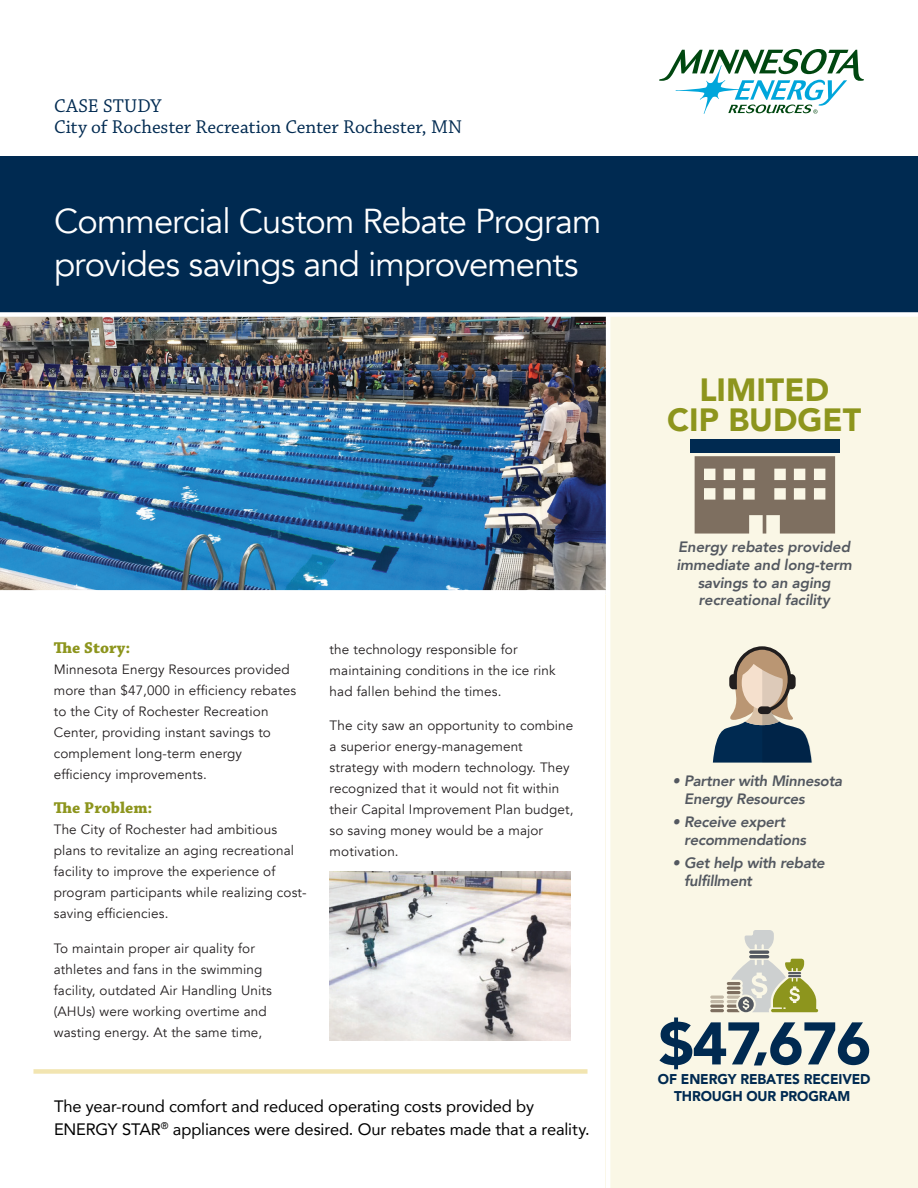
<style>
.page{position:relative;width:918px;height:1188px;background:#fff}
.page>*{position:absolute;margin:0;border:0;box-sizing:border-box;transform-origin:0 0}
.t1{font:900 59.4px "Avenir";color:#002a51}
.t2{font:34.5px/43.5px "Avenir";letter-spacing:-.025em;color:#fff}
.t3{font:900 32.1px/30.6px "Avenir";color:#8d951d;text-align:center}
.t4{font:19.5px "Chaparral Pro";color:#002a51}
.t5{font:16.5px/22.5px "Avenir";letter-spacing:-.005em;color:#000}
.t6{font:700 16.5px "Chaparral Pro";color:#8d951d}
.t7{font:italic 800 15px/18px "Avenir";letter-spacing:-.02em;color:#535860}
.t8{font:900 14.1px/17.7px "Avenir";letter-spacing:-.01em;color:#002a51;text-align:center;scale:.96 1}
.t9{font:13.5px/21px "Avenir";letter-spacing:.01em;color:#231f20}
.s1{font-size:46.35px}
</style>
<div class="page">
<div style="left:606px;top:314px;width:312px;height:874px;background:#faf7e6"></div>
<img style="left:0;top:317px;width:606px;height:273px">
<div style="left:0;top:156px;width:918px;height:159px;background:#002a51"></div>
<svg style="left:659px;top:49px;width:205px;height:65px"></svg>
<div style="left:0;top:312px;width:918px;height:5px;background:#fff"></div>
<div style="left:33px;top:1069px;width:555px;height:5px;background:#f2e5b1"></div>
<hr style="left:606px;top:316px;width:4px;height:872px;background:#fff">
<hr style="left:749px;top:955px;width:20px;height:3px;background:#535860;border-radius:2px">
<svg style="left:749px;top:950px;width:20px;height:4px"></svg>
<svg style="left:745px;top:930px;width:29px;height:19px"></svg>
<hr style="left:710px;top:996px;width:14px;height:3px;background:#c2b8a6;border-radius:2px">
<hr style="left:710px;top:1000px;width:14px;height:3px;background:#c2b8a6;border-radius:2px">
<hr style="left:710px;top:1005px;width:14px;height:3px;background:#7e6f60;border-radius:2px">
<hr style="left:710px;top:1009px;width:14px;height:3px;background:#7e6f60;border-radius:2px">
<svg style="left:727px;top:959px;width:91px;height:53px"></svg>
<div style="left:690px;top:439px;width:150px;height:13px;background:#002a51"></div>
<svg style="left:695px;top:456px;width:140px;height:78px"></svg>
<svg style="left:713px;top:646px;width:99px;height:117px"></svg>
<img style="left:330px;top:872px;width:241px;height:169px">
<p class="t4" style="left:54px;top:95px;width:109px">CASE STUDY</p>
<p class="t4" style="left:54px;top:116px;width:410px">City of Rochester Recreation Center Rochester, MN</p>
<p class="t2" style="left:54px;top:200px;width:549px">Commercial Custom Rebate Program provides savings and improvements</p>
<p class="t6" style="left:54px;top:638px;width:78px">The Story:</p>
<p class="t9" style="left:54px;top:659px;width:244px">Minnesota Energy Resources provided more than $47,000 in efficiency rebates to the City of Rochester Recreation Center, providing instant savings to complement long-term energy efficiency improvements.</p>
<p class="t6" style="left:54px;top:798px;width:100px">The Problem:</p>
<p class="t9" style="left:54px;top:819px;width:254px">The City of Rochester had ambitious plans to revitalize an aging recreational facility to improve the experience of program participants while realizing cost&shy;saving efficiencies.</p>
<p class="t9" style="left:54px;top:938px;width:220px">To maintain proper air quality for athletes and fans in the swimming facility, outdated Air Handling Units (AHUs) were working overtime and wasting energy. At the same time,</p>
<p class="t9" style="left:330px;top:639px;width:227px">the technology responsible for maintaining conditions in the ice rink had fallen behind the times.</p>
<p class="t9" style="left:330px;top:716px;width:246px">The city saw an opportunity to combine a superior energy-management strategy with modern technology. They recognized that it would not fit within their Capital Improvement Plan budget, so saving money would be a major motivation.</p>
<p class="t5" style="left:54px;top:1095px;width:537px">The year-round comfort and reduced operating costs provided by<br>ENERGY STAR<sup>®</sup> appliances were desired. Our rebates made that a reality.</p>
<p class="t3" style="left:667px;top:373px;width:195px">LIMITED<br>CIP BUDGET</p>
<p class="t7" style="left:676px;top:537px;width:177px;text-align:center">Energy rebates provided immediate and long-term savings to an aging recreational facility</p>
<p class="t7" style="left:684px;top:772px;width:160px;text-indent:-12px">• Partner with Minnesota<br>Energy Resources</p>
<p class="t7" style="left:684px;top:813px;width:123px;text-indent:-12px">• Receive expert recommendations</p>
<p class="t7" style="left:684px;top:854px;width:142px;text-indent:-12px">• Get help with rebate fulfillment</p>
<p class="t1" style="left:659px;top:993px;width:214px">$47<span class="s1">,</span>676</p>
<p class="t8" style="left:658px;top:1069px;width:223px">OF ENERGY REBATES RECEIVED<br>THROUGH OUR PROGRAM</p>
</div>
